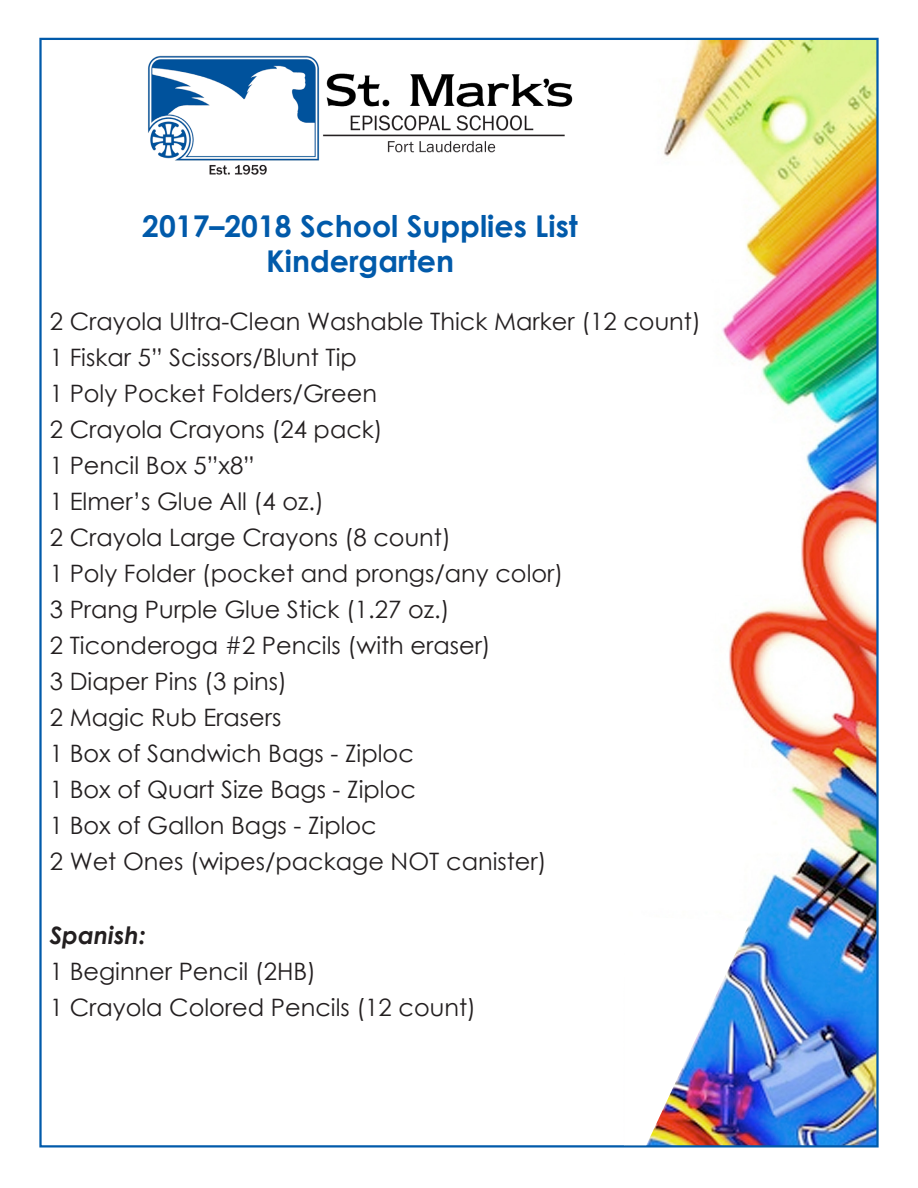
<style>
.page{position:relative;width:918px;height:1188px;background:#fff}
.page>*{position:absolute;margin:0;border:0;box-sizing:border-box;transform-origin:0 0}
.t1{font:700 30px "Century Gothic";color:#015aaa}
.t2{font:24px "Century Gothic";color:#231f20}
.t3{font:italic 700 24px "Century Gothic";color:#231f20}
</style>
<div class="page">
<img style="left:663px;top:41px;width:213px;height:1104px">
<img style="left:148px;top:55px;width:425px;height:120px">
<img style="left:646px;top:916px;width:105px;height:229px">
<p class="t1" style="left:142px;top:203px;width:437px">2017–2018 School Supplies List</p>
<p class="t1" style="left:266px;top:238px;width:189px">Kindergarten</p>
<p class="t2" style="left:50px;top:305px;width:653px">2 Crayola Ultra-Clean Washable Thick Marker (12 count)</p>
<p class="t2" style="left:50px;top:341px;width:309px">1 Fiskar 5” Scissors/Blunt Tip</p>
<p class="t2" style="left:50px;top:377px;width:329px">1 Poly Pocket Folders/Green</p>
<p class="t2" style="left:50px;top:413px;width:335px">2 Crayola Crayons (24 pack)</p>
<p class="t2" style="left:50px;top:449px;width:207px">1 Pencil Box 5”x8”</p>
<p class="t2" style="left:50px;top:485px;width:276px">1 Elmer’s Glue All (4 oz.)</p>
<p class="t2" style="left:50px;top:521px;width:403px">2 Crayola Large Crayons (8 count)</p>
<p class="t2" style="left:50px;top:557px;width:515px">1 Poly Folder (pocket and prongs/any color)</p>
<p class="t2" style="left:50px;top:593px;width:401px">3 Prang Purple Glue Stick (1.27 oz.)</p>
<p class="t2" style="left:50px;top:629px;width:443px">2 Ticonderoga #2 Pencils (with eraser)</p>
<p class="t2" style="left:50px;top:665px;width:239px">3 Diaper Pins (3 pins)</p>
<p class="t2" style="left:50px;top:701px;width:233px">2 Magic Rub Erasers</p>
<p class="t2" style="left:50px;top:737px;width:366px">1 Box of Sandwich Bags - Ziploc</p>
<p class="t2" style="left:50px;top:773px;width:368px">1 Box of Quart Size Bags - Ziploc</p>
<p class="t2" style="left:50px;top:809px;width:329px">1 Box of Gallon Bags - Ziploc</p>
<p class="t2" style="left:50px;top:845px;width:498px">2 Wet Ones (wipes/package NOT canister)</p>
<p class="t3" style="left:50px;top:917px;width:98px">Spanish:</p>
<p class="t2" style="left:50px;top:954px;width:268px">1 Beginner Pencil (2HB)</p>
<p class="t2" style="left:50px;top:990px;width:428px">1 Crayola Colored Pencils (12 count)</p>
</div>
